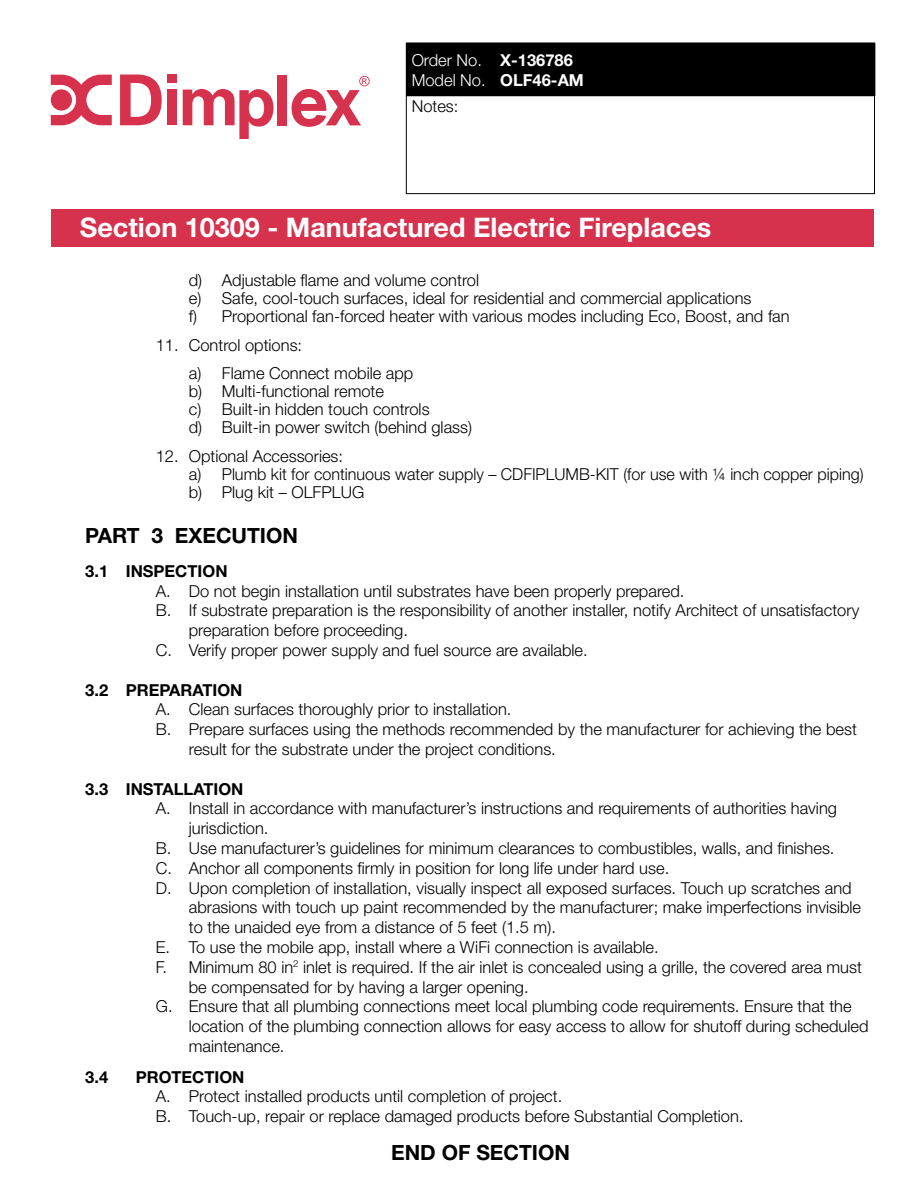
<style>
.page{position:relative;width:918px;height:1188px;background:#fff}
.page>*{position:absolute;margin:0;border:0;box-sizing:border-box;transform-origin:0 0}
.t1{font:700 27px "Helvetica Neue LT Std";color:#fff}
.t2{font:700 21px "Helvetica Neue LT Std";color:#000}
.t3{font:300 16.5px/18px "Helvetica Neue LT Std";color:#000}
.t4{font:700 16.5px "Helvetica Neue LT Std";color:#000}
.t5{font:300 16.5px/19.8px "Helvetica Neue LT Std";color:#fff}
.s1{font-weight:700}
</style>
<div class="page">
<div style="left:51px;top:210px;width:823px;height:37px;background:#d6324e"></div>
<div style="left:407px;top:43px;width:468px;height:53px;background:#000"></div>
<svg style="left:51px;top:75px;width:61px;height:50px"></svg>
<svg style="left:120px;top:75px;width:42px;height:50px"></svg>
<div style="left:167px;top:75px;width:10px;height:8px;background:#d6324e"></div>
<div style="left:167px;top:90px;width:10px;height:35px;background:#d6324e"></div>
<div style="left:278px;top:75px;width:9px;height:50px;background:#d6324e"></div>
<svg style="left:183px;top:89px;width:91px;height:50px"></svg>
<svg style="left:292px;top:76px;width:78px;height:51px"></svg>
<p class="t5" style="left:412px;top:50px;width:174px">Order No. <span class="s1">X-136786<br></span>Model No. <span class="s1">OLF46-AM</span></p>
<p class="t3" style="left:412px;top:97px;width:48px">Notes:</p>
<h1 class="t1" style="left:80px;top:211px;width:633px">Section 10309 - Manufactured Electric Fireplaces</h1>
<p class="t3" style="left:189px;top:271px;width:602px">d) Adjustable flame and volume control<br>e) Safe, cool-touch surfaces, ideal for residential and commercial applications<br>f) Proportional fan-forced heater with various modes including Eco, Boost, and fan</p>
<p class="t3" style="left:189px;top:330px;width:226px;line-height:28.5px;text-indent:-33px">11. Control options:<br>a) Flame Connect mobile app</p>
<p class="t3" style="left:189px;top:382px;width:285px">b) Multi-functional remote<br>c) Built-in hidden touch controls<br>d) Built-in power switch (behind glass)</p>
<p class="t3" style="left:189px;top:446px;width:676px;text-indent:-33px">12. Optional Accessories:<br>a) Plumb kit for continuous water supply – CDFIPLUMB-KIT (for use with ¼ inch copper piping) b) Plug kit – OLFPLUG</p>
<p class="t2" style="left:85px;top:522px;width:214px">PART 3 EXECUTION</p>
<p class="t4" style="left:85px;top:561px;width:144px">3.1 INSPECTION</p>
<p class="t3" style="left:156px;top:581px;width:530px">A. Do not begin installation until substrates have been properly prepared.</p>
<p class="t3" style="left:156px;top:601px;width:705px">B. If substrate preparation is the responsibility of another installer, notify Architect of unsatisfactory</p>
<p class="t3" style="left:189px;top:621px;width:221px">preparation before proceeding.</p>
<p class="t3" style="left:156px;top:641px;width:433px">C. Verify proper power supply and fuel source are available.</p>
<p class="t4" style="left:85px;top:680px;width:159px">3.2 PREPARATION</p>
<p class="t3" style="left:156px;top:700px;width:357px">A. Clean surfaces thoroughly prior to installation.</p>
<p class="t3" style="left:156px;top:720px;width:703px">B. Prepare surfaces using the methods recommended by the manufacturer for achieving the best</p>
<p class="t3" style="left:189px;top:740px;width:369px">result for the substrate under the project conditions.</p>
<p class="t4" style="left:85px;top:779px;width:160px">3.3 INSTALLATION</p>
<p class="t3" style="left:156px;top:799px;width:683px">A. Install in accordance with manufacturer’s instructions and requirements of authorities having</p>
<p class="t3" style="left:189px;top:819px;width:81px">jurisdiction.</p>
<p class="t3" style="left:156px;top:839px;width:680px">B. Use manufacturer’s guidelines for minimum clearances to combustibles, walls, and finishes.</p>
<p class="t3" style="left:156px;top:859px;width:515px">C. Anchor all components firmly in position for long life under hard use.</p>
<p class="t3" style="left:156px;top:878px;width:697px">D. Upon completion of installation, visually inspect all exposed surfaces. Touch up scratches and</p>
<p class="t3" style="left:189px;top:898px;width:674px">abrasions with touch up paint recommended by the manufacturer; make imperfections invisible</p>
<p class="t3" style="left:189px;top:918px;width:369px">to the unaided eye from a distance of 5 feet (1.5 m).</p>
<p class="t3" style="left:156px;top:938px;width:504px">E. To use the mobile app, install where a WiFi connection is available.</p>
<p class="t3" style="left:156px;top:958px;width:708px">F. Minimum 80 in<sup>2</sup> inlet is required. If the air inlet is concealed using a grille, the covered area must</p>
<p class="t3" style="left:189px;top:977px;width:341px">be compensated for by having a larger opening.</p>
<p class="t3" style="left:156px;top:997px;width:697px">G. Ensure that all plumbing connections meet local plumbing code requirements. Ensure that the</p>
<p class="t3" style="left:189px;top:1017px;width:681px">location of the plumbing connection allows for easy access to allow for shutoff during scheduled</p>
<p class="t3" style="left:189px;top:1037px;width:97px">maintenance.</p>
<p class="t4" style="left:85px;top:1067px;width:24px">3.4</p>
<p class="t4" style="left:136px;top:1067px;width:110px">PROTECTION</p>
<p class="t3" style="left:156px;top:1086px;width:589px;line-height:19.8px">A. Protect installed products until completion of project.<br>B. Touch-up, repair or replace damaged products before Substantial Completion.</p>
<p class="t2" style="left:391px;top:1140px;width:180px">END OF SECTION</p>
</div>
